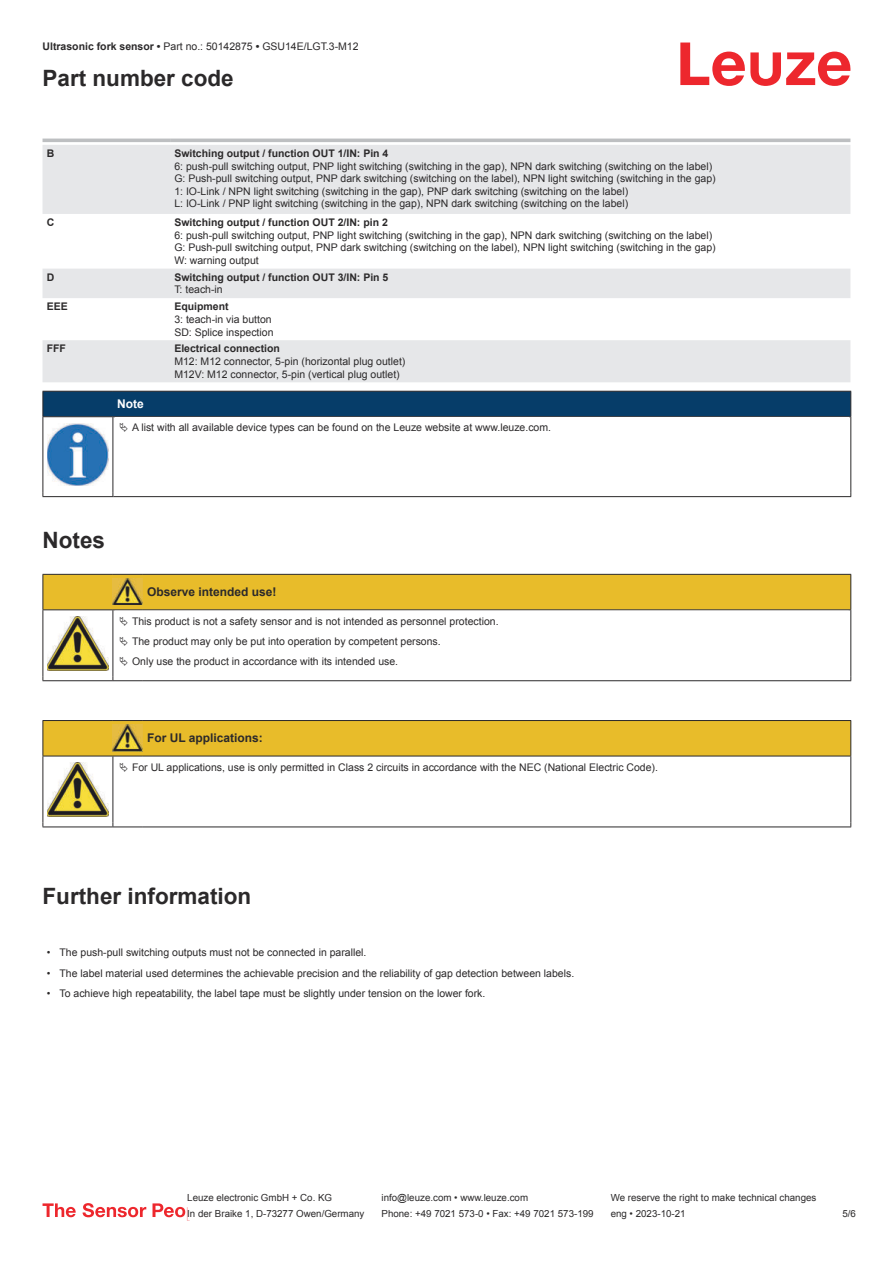
<style>
.page{position:relative;width:893px;height:1263px;background:#fff}
.page>*{position:absolute;margin:0;border:0;box-sizing:border-box;transform-origin:0 0}
.t1{font:700 22.5px "Arial";color:#2b292a}
.t2{font:700 12px "Arial";color:#2b292a}
.t3{font:700 12px "Arial";color:#fff}
.t4{font:10.5px/12.6px "Arial";color:#2b292a}
.t5{font:700 10.5px "Arial";color:#2b292a}
.t6{font:9.75px "Arial";color:#2b292a}
.s1{font-weight:700}
</style>
<div class="page">
<svg style="left:680px;top:43px;width:170px;height:43px"></svg>
<svg style="left:43px;top:138px;width:807px;height:1px"></svg>
<svg style="left:43px;top:145px;width:807px;height:237px;fill:#e6e7e9"></svg>
<hr style="left:43px;top:139px;width:127px;height:3px;background:#bdbfc1">
<hr style="left:170px;top:139px;width:680px;height:3px;background:#bdbfc1">
<svg style="left:43px;top:1203px;width:33px;height:14px"></svg>
<svg style="left:83px;top:1203px;width:63px;height:14px"></svg>
<svg style="left:153px;top:1203px;width:35px;height:17px"></svg>
<div style="left:43px;top:391px;width:808px;height:26px;background:#063d69"></div>
<hr style="left:113px;top:416px;width:738px;height:1px;background:#2b292a">
<hr style="left:43px;top:417px;width:1px;height:75px;background:#2b292a">
<hr style="left:113px;top:417px;width:1px;height:75px;background:#2b292a">
<hr style="left:850px;top:417px;width:1px;height:75px;background:#2b292a">
<hr style="left:43px;top:496px;width:70px;height:1px;background:#2b292a">
<hr style="left:113px;top:496px;width:738px;height:1px;background:#2b292a">
<img style="left:47px;top:423px;width:61px;height:63px">
<hr style="left:43px;top:680px;width:70px;height:1px;background:#2b292a">
<hr style="left:113px;top:680px;width:30px;height:1px;background:#2b292a">
<hr style="left:143px;top:680px;width:708px;height:1px;background:#2b292a">
<div style="left:44px;top:721px;width:806px;height:35px;background:#e8bc2a"></div>
<hr style="left:43px;top:720px;width:70px;height:1px;background:#2b292a">
<hr style="left:43px;top:721px;width:1px;height:35px;background:#2b292a">
<hr style="left:43px;top:756px;width:70px;height:1px;background:#2b292a">
<hr style="left:113px;top:720px;width:30px;height:1px;background:#2b292a">
<hr style="left:113px;top:756px;width:30px;height:1px;background:#2b292a">
<hr style="left:143px;top:720px;width:708px;height:1px;background:#2b292a">
<hr style="left:850px;top:721px;width:1px;height:35px;background:#2b292a">
<hr style="left:143px;top:756px;width:708px;height:1px;background:#2b292a">
<hr style="left:43px;top:756px;width:1px;height:66px;background:#2b292a">
<hr style="left:113px;top:756px;width:1px;height:66px;background:#2b292a">
<hr style="left:850px;top:756px;width:1px;height:66px;background:#2b292a">
<hr style="left:43px;top:826px;width:70px;height:1px;background:#2b292a">
<hr style="left:113px;top:826px;width:30px;height:1px;background:#2b292a">
<hr style="left:143px;top:826px;width:708px;height:1px;background:#2b292a">
<img style="left:113px;top:725px;width:30px;height:26px">
<img style="left:47px;top:762px;width:61px;height:54px">
<svg style="left:43px;top:574px;width:808px;height:106px"></svg>
<p class="t4" style="left:43px;top:41px;width:318px"><span class="s1">Ultrasonic fork sensor •</span> Part no.: 50142875 <span class="s1">•</span> GSU14E/LGT.3-M12</p>
<h1 class="t1" style="left:43px;top:70px;width:193px">Part number code</h1>
<p class="t5" style="left:47px;top:149px;width:9px">B</p>
<p class="t5" style="left:174px;top:149px;width:216px">Switching output / function OUT 1/IN: Pin 4</p>
<p class="t4" style="left:174px;top:161px;width:543px">6: push-pull switching output, PNP light switching (switching in the gap), NPN dark switching (switching on the label)<br>G: Push-pull switching output, PNP dark switching (switching on the label), NPN light switching (switching in the gap)<br>1: IO-Link / NPN light switching (switching in the gap), PNP dark switching (switching on the label)<br>L: IO-Link / PNP light switching (switching in the gap), NPN dark switching (switching on the label)</p>
<p class="t5" style="left:47px;top:218px;width:9px">C</p>
<p class="t5" style="left:174px;top:218px;width:215px">Switching output / function OUT 2/IN: pin 2</p>
<p class="t4" style="left:174px;top:230px;width:543px">6: push-pull switching output, PNP light switching (switching in the gap), NPN dark switching (switching on the label)<br>G: Push-pull switching output, PNP dark switching (switching on the label), NPN light switching (switching in the gap)<br>W: warning output</p>
<p class="t5" style="left:47px;top:273px;width:9px">D</p>
<p class="t5" style="left:174px;top:273px;width:216px">Switching output / function OUT 3/IN: Pin 5</p>
<p class="t4" style="left:174px;top:284px;width:50px">T: teach-in</p>
<p class="t5" style="left:47px;top:303px;width:23px">EEE</p>
<p class="t5" style="left:174px;top:303px;width:56px">Equipment</p>
<p class="t4" style="left:174px;top:314px;width:101px">3: teach-in via button<br>SD: Splice inspection</p>
<p class="t5" style="left:47px;top:345px;width:21px">FFF</p>
<p class="t5" style="left:174px;top:345px;width:107px">Electrical connection</p>
<p class="t4" style="left:174px;top:356px;width:233px">M12: M12 connector, 5-pin (horizontal plug outlet)<br>M12V: M12 connector, 5-pin (vertical plug outlet)</p>
<p class="t3" style="left:117px;top:399px;width:28px">Note</p>
<p class="t4" style="left:132px;top:422px;width:421px">A list with all available device types can be found on the Leuze website at www.leuze.com.</p>
<h1 class="t1" style="left:43px;top:531px;width:64px">Notes</h1>
<p class="t2" style="left:147px;top:587px;width:131px">Observe intended use!</p>
<p class="t4" style="left:132px;top:612px;width:368px;line-height:20.2px">This product is not a safety sensor and is not intended as personnel protection.<br>The product may only be put into operation by competent persons.<br>Only use the product in accordance with its intended use.</p>
<p class="t2" style="left:147px;top:734px;width:117px">For UL applications:</p>
<p class="t4" style="left:132px;top:762px;width:527px">For UL applications, use is only permitted in Class 2 circuits in accordance with the NEC (National Electric Code).</p>
<h1 class="t1" style="left:43px;top:887px;width:210px">Further information</h1>
<p class="t4" style="left:47px;top:947px;width:321px">• The push-pull switching outputs must not be connected in parallel.</p>
<p class="t4" style="left:47px;top:968px;width:529px">• The label material used determines the achievable precision and the reliability of gap detection between labels.</p>
<p class="t4" style="left:47px;top:988px;width:440px">• To achieve high repeatability, the label tape must be slightly under tension on the lower fork.</p>
<p class="t6" style="left:187px;top:1194px;width:146px">Leuze electronic GmbH + Co. KG</p>
<p class="t6" style="left:381px;top:1194px;width:148px">info@leuze.com • www.leuze.com</p>
<p class="t6" style="left:611px;top:1194px;width:207px">We reserve the right to make technical changes</p>
<p class="t6" style="left:187px;top:1210px;width:179px">In der Braike 1, D-73277 Owen/Germany</p>
<p class="t6" style="left:381px;top:1210px;width:214px">Phone: +49 7021 573-0 • Fax: +49 7021 573-199</p>
<p class="t6" style="left:611px;top:1210px;width:76px">eng • 2023-10-21</p>
<p class="t6" style="left:842px;top:1210px;width:15px">5 /6</p>
</div>
